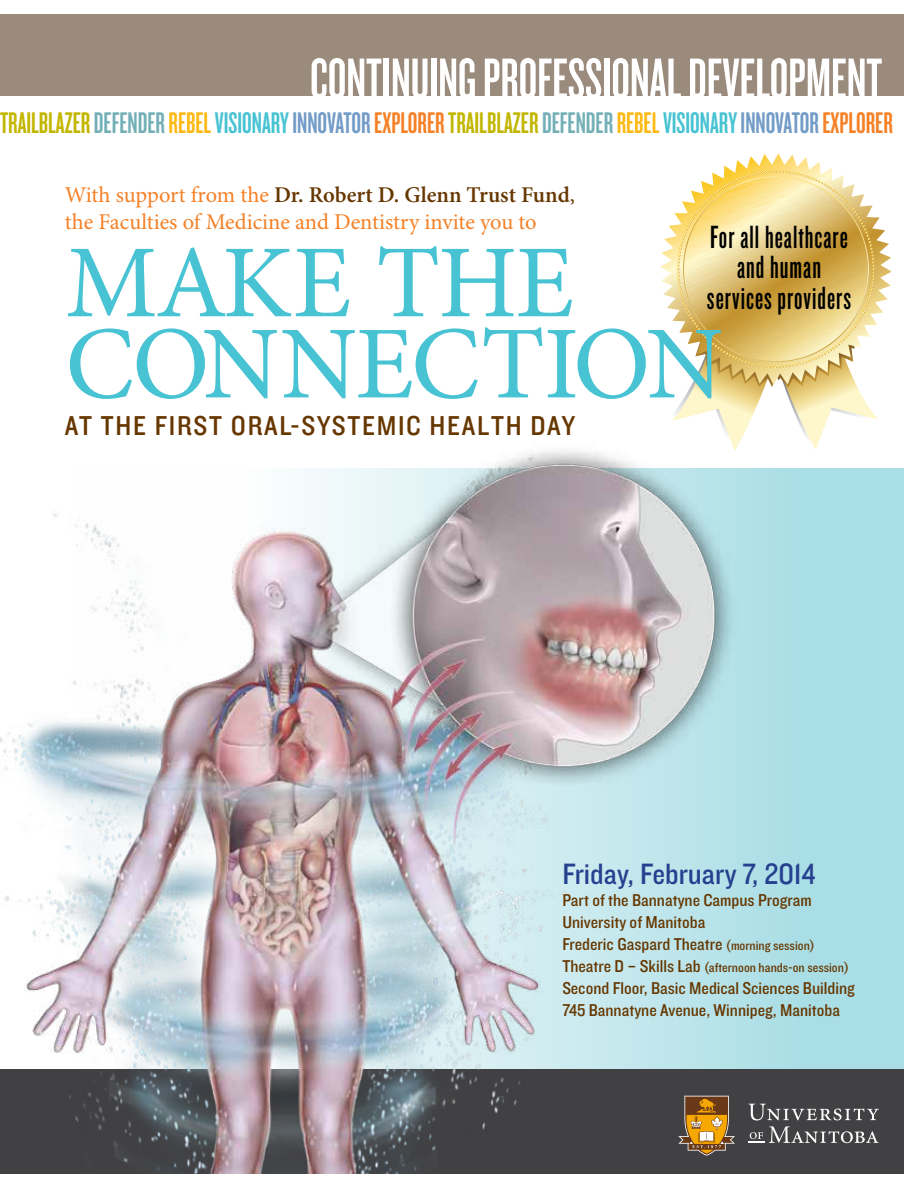
<style>
.page{position:relative;width:918px;height:1188px;background:#fff}
.page>*{position:absolute;margin:0;border:0;box-sizing:border-box;transform-origin:0 0}
.t1{font:103.65px "Minion Pro";letter-spacing:-.02em;color:#47c3d3}
.t2{font:59.85px "Knockout HTF47 Bantamweight";color:#fff}
.t3{font:33.45px/30px "Knockout HTF47 Bantamweight";letter-spacing:.03em;color:#000;text-align:center}
.t4{font:31.05px "Knockout HTF47 Bantamweight";color:#c3b600}
.t5{font:30.6px "Knockout HTF30 Junior Welterwt";color:#25408f}
.t6{font:28.35px "Knockout HTF30 Junior Welterwt";letter-spacing:.06em;color:#663700}
.t7{font:22.5px/27.5px "Minion Pro";color:#f58025}
.t8{font:17.85px/21.9px "Knockout HTF30 Junior Welterwt";color:#663700}
.t9{font:13.65px "Knockout HTF30 Junior Welterwt";color:#663700}
.s1{color:#73afb7}
.s2{color:#fdb913}
.s3{color:#47c3d3}
.s4{color:#729bc7}
.s5{color:#f58025}
.s6{font-weight:600;color:#663700}
.s7{color:#663700}
.s8{font-size:13.65px}
.s9{font-size:17.85px}
</style>
<div class="page">
<div style="left:77px;top:468px;width:841px;height:720px;background:#aadee6"></div>
<div style="left:0;top:1069px;width:918px;height:119px;background:#414042"></div>
<div style="left:0;top:0;width:918px;height:96px;background:#9a8b7d"></div>
<img style="left:0;top:450px;width:764px;height:724px">
<svg style="left:748px;top:1104px;width:131px;height:39px"></svg>
<svg style="left:678px;top:1096px;width:57px;height:60px"></svg>
<div style="left:904px;top:0;width:14px;height:1188px;background:#fff"></div>
<div style="left:0;top:0;width:918px;height:14px;background:#fff"></div>
<div style="left:0;top:1174px;width:918px;height:14px;background:#fff"></div>
<svg style="left:660px;top:153px;width:231px;height:160px"></svg>
<svg style="left:671px;top:170px;width:207px;height:281px"></svg>
<h2 class="t2" style="left:310px;top:49px;width:574px">CONTINUING PROFESSIONAL DEVELOPMENT</h2>
<h3 class="t4" style="left:0;top:107px;width:894px">TRAILBLAZER<span class="s1">DEFENDER</span> <span class="s2">REBEL</span><span class="s3">VISIONARY</span><span class="s4">INNOVATOR</span> <span class="s5">EXPLORER</span> TRAILBLAZER<span class="s1">DEFENDER</span> <span class="s2">REBEL</span><span class="s3">VISIONARY</span><span class="s4">INNOVATOR</span> <span class="s5">EXPLORER</span></h3>
<p class="t7" style="left:65px;top:182px;width:512px">With support from the <span class="s6">Dr. Robert D. Glenn Trust Fund</span><span class="s7">, </span>the Faculties of Medicine and Dentistry invite you to</p>
<h1 class="t1" style="left:65px;top:221px;width:510px">MAKE THE</h1>
<h3 class="t3" style="left:707px;top:223px;width:146px">For all healthcare and human services providers</h3>
<h1 class="t1" style="left:65px;top:302px;width:659px">CONNECTION</h1>
<h3 class="t6" style="left:65px;top:410px;width:512px">AT THE FIRST ORAL-SYSTEMIC HEALTH DAY</h3>
<h3 class="t5" style="left:562px;top:858px;width:255px">Friday, February 7, 2014</h3>
<p class="t8" style="left:562px;top:890px;width:254px">Part of the Bannatyne Campus Program<br>University of Manitoba<br>Frederic Gaspard Theatre <span class="s8">(morning session)</span></p>
<p class="t9" style="left:562px;top:960px;width:288px"><span class="s9">Theatre D – Skills Lab</span> (afternoon hands-on session)</p>
<p class="t8" style="left:562px;top:977px;width:294px">Second Floor, Basic Medical Sciences Building<br>745 Bannatyne Avenue, Winnipeg, Manitoba</p>
</div>
